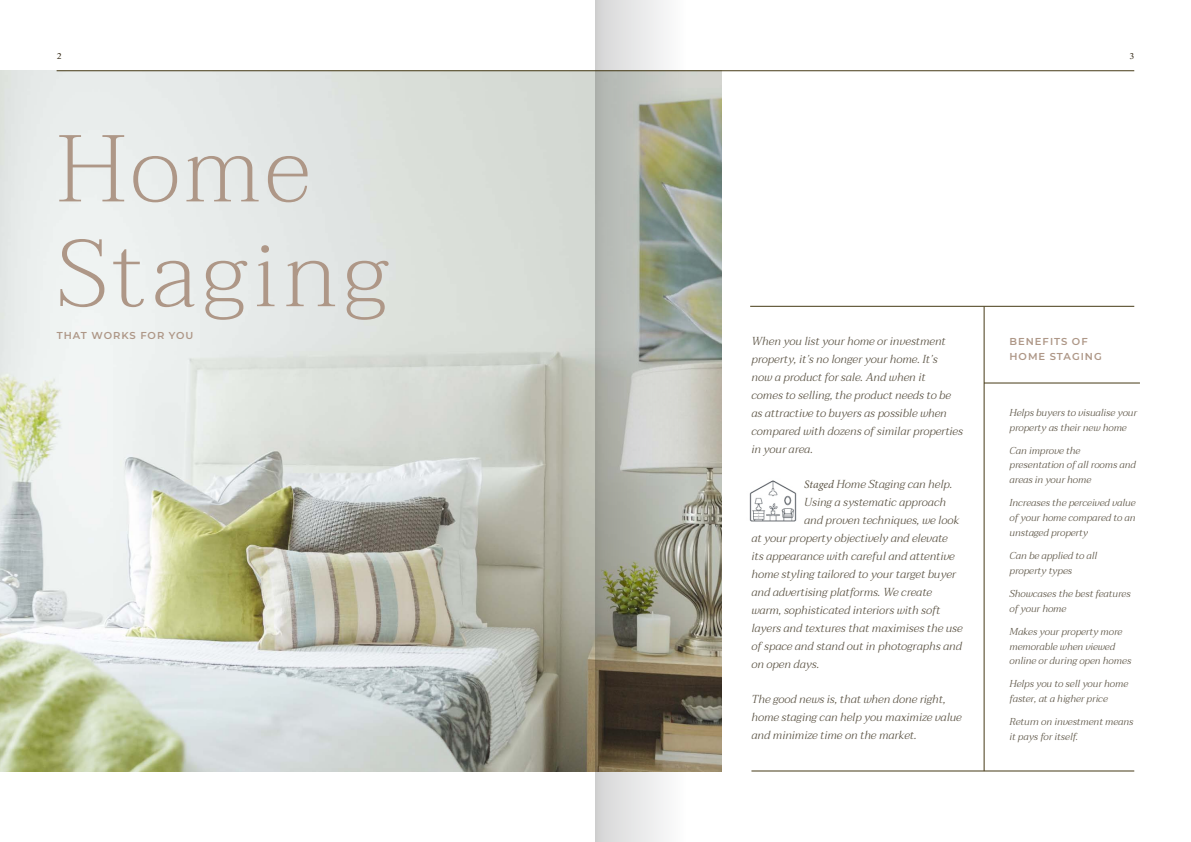
<style>
.page{position:relative;width:1191px;height:842px;background:#fff}
.page>*{position:absolute;margin:0;border:0;box-sizing:border-box;transform-origin:0 0}
.H0{font:200 94.6px "Taviraj";letter-spacing:.065em;color:#ae9787}
.Body_Left{font:italic 300 11.5px/18px "Taviraj";color:#5c5445}
.Body_Left-2{font:italic 300 10px/14.7px "Taviraj";color:#5c5445}
.Body_Left-3{font:600 10px/15px "Montserrat";letter-spacing:.1em;color:#ae9787}
.t1{font:9px "Tamil MN";color:#332916}
.s1{font-family:"Minion Pro";font-weight:400}
</style>
<div class="page">
<img style="left:0;top:71px;width:721px;height:700px">
<hr style="left:751px;top:771px;width:383px;height:1px;background:#463a16">
<hr style="left:984px;top:307px;width:1px;height:464px;background:#463a16">
<hr style="left:750px;top:306px;width:384px;height:1px;background:#463a16">
<hr style="left:984px;top:383px;width:156px;height:1px;background:#463a16">
<svg style="left:595px;top:0;width:90px;height:842px;background:#a8a89d"></svg>
<hr style="left:57px;top:71px;width:1077px;height:1px;background:#463a16">
<img style="left:749px;top:480px;width:48px;height:42px">
<p class="t1" style="left:57px;top:50px;width:6px">2</p>
<p class="t1" style="left:1129px;top:50px;width:6px">3</p>
<p class="H0" style="left:57px;top:96px;width:255px">Home</p>
<p class="H0" style="left:57px;top:201px;width:332px">Staging</p>
<p class="Body_Left-3" style="left:57px;top:327px;width:138px">THAT WORKS FOR YOU</p>
<p class="Body_Left" style="left:751px;top:333px;width:213px">When you list your home or investment property, it’s no longer your home. It’s<br>now a product for sale. And when it<br>comes to selling, the product needs to be as attractive to buyers as possible when compared with dozens of similar properties in your area.</p>
<p class="Body_Left" style="left:804px;top:475px;width:150px"><span class="s1">Staged</span> Home Staging can help.</p>
<p class="Body_Left" style="left:804px;top:494px;width:143px">Using a systematic approach</p>
<p class="Body_Left" style="left:804px;top:512px;width:157px">and proven techniques, we look</p>
<p class="Body_Left" style="left:751px;top:530px;width:198px">at your property objectively and elevate</p>
<p class="Body_Left" style="left:751px;top:548px;width:205px">its appearance with careful and attentive</p>
<p class="Body_Left" style="left:751px;top:566px;width:206px">home styling tailored to your target buyer</p>
<p class="Body_Left" style="left:751px;top:584px;width:182px">and advertising platforms. We create</p>
<p class="Body_Left" style="left:751px;top:602px;width:190px">warm, sophisticated interiors with soft</p>
<p class="Body_Left" style="left:751px;top:620px;width:213px">layers and textures that maximises the use</p>
<p class="Body_Left" style="left:751px;top:638px;width:212px">of space and stand out in photographs and</p>
<p class="Body_Left" style="left:751px;top:656px;width:69px">on open days.</p>
<p class="Body_Left" style="left:751px;top:691px;width:212px">The good news is, that when done right, home staging can help you maximize value and minimize time on the market.</p>
<p class="Body_Left-3" style="left:1009px;top:333px;width:94px">BENEFITS OF<br>HOME STAGING</p>
<p class="Body_Left-2" style="left:1009px;top:405px;width:129px">Helps buyers to visualise your property as their new home</p>
<p class="Body_Left-2" style="left:1009px;top:443px;width:128px">Can improve the presentation of all rooms and areas in your home</p>
<p class="Body_Left-2" style="left:1009px;top:496px;width:127px;text-align:justify">Increases the perceived value of your home compared to an unstaged property</p>
<p class="Body_Left-2" style="left:1009px;top:548px;width:89px">Can be applied to all property types</p>
<p class="Body_Left-2" style="left:1009px;top:586px;width:123px">Showcases the best features of your home</p>
<p class="Body_Left-2" style="left:1009px;top:624px;width:123px">Makes your property more memorable when viewed online or during open homes</p>
<p class="Body_Left-2" style="left:1009px;top:677px;width:120px">Helps you to sell your home faster, at a higher price</p>
<p class="Body_Left-2" style="left:1009px;top:715px;width:125px">Return on investment means it pays for itself.</p>
</div>
